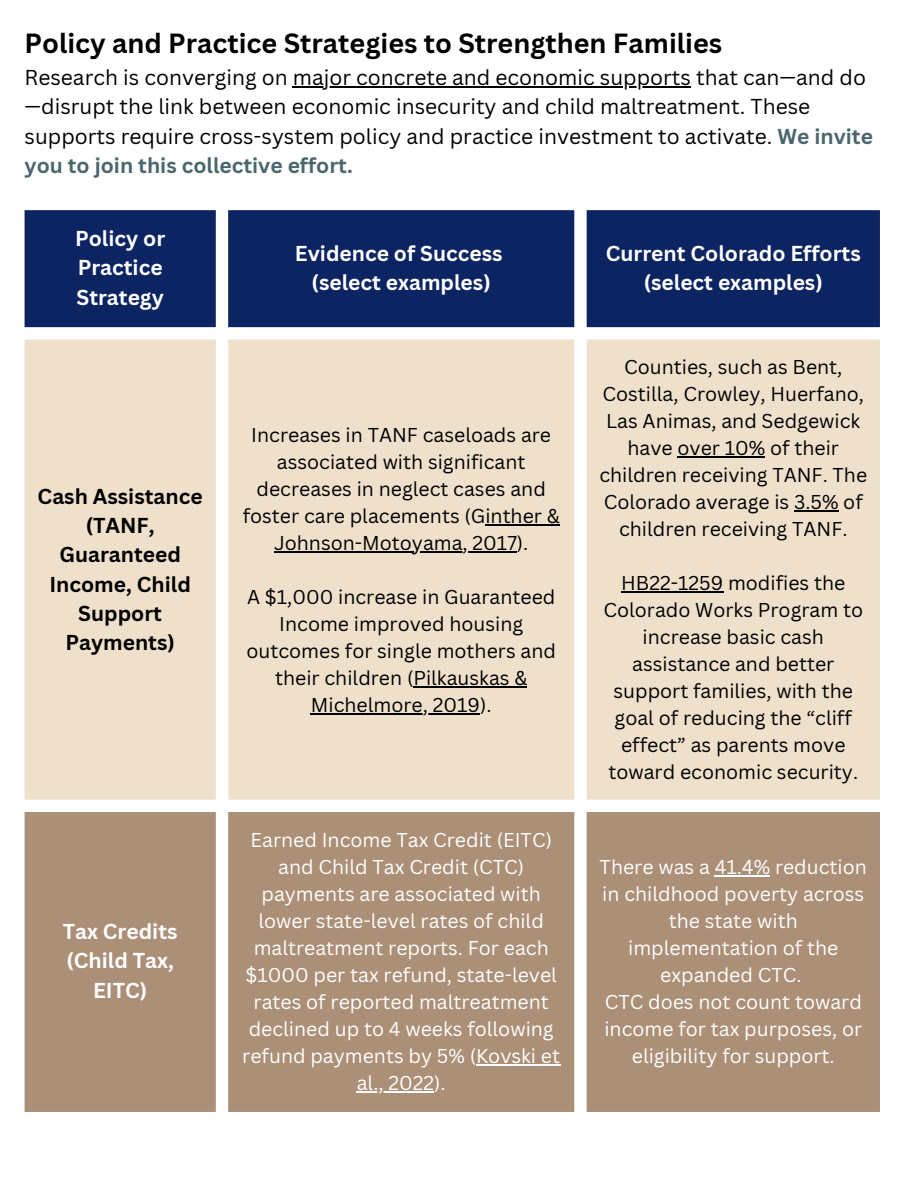
<style>
.page{position:relative;width:918px;height:1188px;background:#fff}
.page>*{position:absolute;margin:0;border:0;box-sizing:border-box;transform-origin:0 0}
.t1{font:700 27px "Canva Sans";color:#000}
.t2{font:21px/29.2px "Canva Sans";color:#000}
.t3{font:700 21px/29.2px "Canva Sans";color:#fff;text-align:center}
.t4{font:700 21px/29.2px "Canva Sans";color:#000;text-align:center}
.t5{font:19.5px/27px "Canva Sans";color:#000;text-align:center}
.t6{font:19.5px/27px "Canva Sans";color:#fff;text-align:center}
.s1{font-weight:700;color:#4a676b}
</style>
<div class="page">
<div style="left:25px;top:210px;width:855px;height:117px;background:#0c2462"></div>
<div style="left:25px;top:340px;width:855px;height:460px;background:#eee0ca"></div>
<div style="left:25px;top:812px;width:855px;height:300px;background:#ab8f77"></div>
<hr style="left:485px;top:524px;width:75px;height:1px;background:#000">
<hr style="left:274px;top:551px;width:243px;height:1px;background:#000">
<hr style="left:413px;top:686px;width:114px;height:1px;background:#000">
<hr style="left:311px;top:713px;width:169px;height:1px;background:#000">
<hr style="left:678px;top:457px;width:87px;height:1px;background:#000">
<hr style="left:794px;top:511px;width:45px;height:1px;background:#000">
<hr style="left:621px;top:592px;width:102px;height:1px;background:#000">
<hr style="left:476px;top:1064px;width:84px;height:1px;background:#fff">
<hr style="left:357px;top:1091px;width:77px;height:1px;background:#fff">
<hr style="left:715px;top:875px;width:55px;height:1px;background:#fff">
<hr style="left:293px;top:86px;width:398px;height:1px;background:#000">
<p class="t1" style="left:25px;top:24px;width:699px">Policy and Practice Strategies to Strengthen Families</p>
<p class="t2" style="left:25px;top:62px;width:850px">Research is converging on major concrete and economic supports that can—and do —disrupt the link between economic insecurity and child maltreatment. These supports require cross-system policy and practice investment to activate. <span class="s1">We invite you to join this collective effort.</span></p>
<p class="t3" style="left:75px;top:223px;width:92px;text-align:left">Policy or<br>Practice<br>Strategy</p>
<p class="t4" style="left:38px;top:481px;width:167px">Cash Assistance (TANF,<br>Guaranteed<br>Income, Child<br>Support<br>Payments)</p>
<p class="t3" style="left:63px;top:916px;width:116px">Tax Credits (Child Tax,<br>EITC)</p>
<p class="t3" style="left:295px;top:238px;width:209px">Evidence of Success</p>
<p class="t3" style="left:312px;top:267px;width:181px">(select examples)</p>
<p class="t5" style="left:243px;top:421px;width:319px">Increases in TANF caseloads are associated with significant decreases in neglect cases and foster care placements (Ginther &amp;<br>Johnson-Motoyama, 2017).</p>
<p class="t5" style="left:246px;top:583px;width:311px">A $1,000 increase in Guaranteed<br>Income improved housing outcomes for single mothers and their children (Pilkauskas &amp;<br>Michelmore, 2019).</p>
<p class="t6" style="left:242px;top:826px;width:319px">Earned Income Tax Credit (EITC) and Child Tax Credit (CTC) payments are associated with lower state-level rates of child maltreatment reports. For each $1000 per tax refund, state-level rates of reported maltreatment declined up to 4 weeks following refund payments by 5% (Kovski et al., 2022).</p>
<p class="t3" style="left:606px;top:238px;width:257px">Current Colorado Efforts (select examples)</p>
<p class="t5" style="left:599px;top:353px;width:269px">Counties, such as Bent,<br>Costilla, Crowley, Huerfano,<br>Las Animas, and Sedgewick have over 10% of their children receiving TANF. The<br>Colorado average is 3.5% of children receiving TANF.</p>
<p class="t5" style="left:603px;top:569px;width:261px">HB22-1259 modifies the<br>Colorado Works Program to increase basic cash assistance and better support families, with the goal of reducing the “cliff effect” as parents move toward economic security.</p>
<p class="t6" style="left:600px;top:853px;width:269px">There was a 41.4% reduction in childhood poverty across the state with implementation of the expanded CTC.</p>
<p class="t6" style="left:604px;top:988px;width:259px">CTC does not count toward income for tax purposes, or eligibility for support.</p>
</div>
